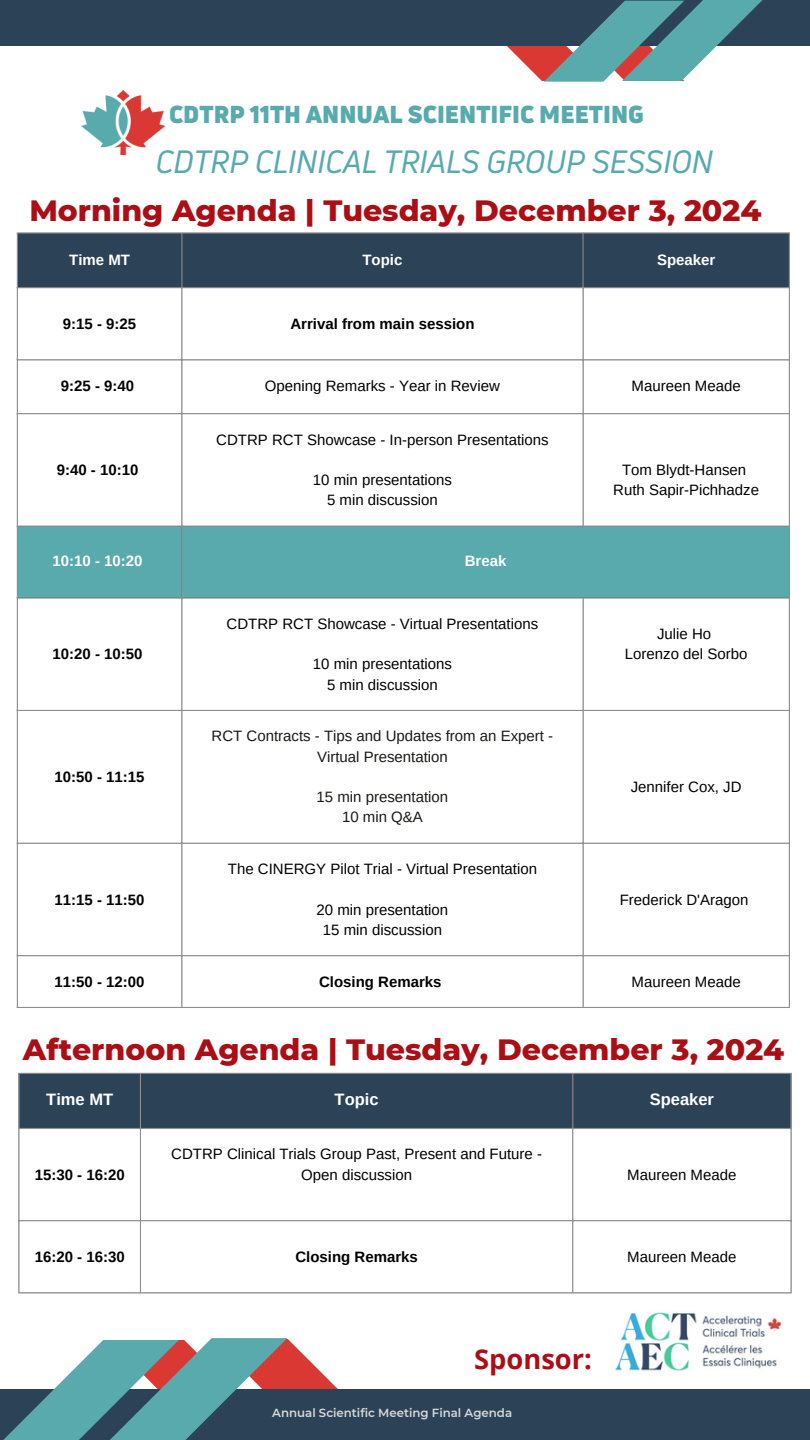
<style>
.page{position:relative;width:810px;height:1440px;background:#fff}
.page>*{position:absolute;margin:0;border:0;box-sizing:border-box;transform-origin:0 0}
.t1{font:italic 31.5px "Uni Neue";color:#58aaad}
.t2{font:800 30px "Montserrat";color:#ab0e14}
.t3{font:700 27.3px "Open Sans";color:#ab0e14}
.t4{font:900 24px "Uni Neue";color:#58aaad}
.t5{font:700 16.5px "Arimo";color:#fff}
.t6{font:15px/20.2px "Arimo";color:#000;text-align:center}
.t7{font:700 15px "Arimo";color:#000}
.t8{font:15px/20.2px "Arimo";color:#1a1918;text-align:center}
.t9{font:700 15px "Arimo";color:#fff}
.t10{font:600 11.7px "Montserrat";color:#d9d9d9}
</style>
<div class="page">
<div style="left:0;top:0;width:810px;height:46px;background:#2b4257"></div>
<svg style="left:507px;top:0;width:256px;height:82px"></svg>
<div style="left:0;top:1390px;width:810px;height:50px;background:#2b4257"></div>
<svg style="left:0;top:1338px;width:391px;height:102px"></svg>
<div style="left:18px;top:234px;width:771px;height:53px;background:#2b4257"></div>
<div style="left:18px;top:527px;width:771px;height:70px;background:#58aaad"></div>
<hr style="left:17px;top:234px;width:1px;height:773px;background:#918e8e">
<hr style="left:181px;top:234px;width:1px;height:773px;background:#918e8e">
<hr style="left:583px;top:234px;width:1px;height:292px;background:#918e8e">
<hr style="left:583px;top:599px;width:1px;height:408px;background:#918e8e">
<hr style="left:789px;top:234px;width:1px;height:773px;background:#918e8e">
<hr style="left:17px;top:233px;width:773px;height:1px;background:#918e8e">
<hr style="left:17px;top:287px;width:773px;height:1px;background:#918e8e">
<hr style="left:17px;top:359px;width:773px;height:2px;background:#918e8e">
<hr style="left:17px;top:413px;width:773px;height:1px;background:#918e8e">
<hr style="left:17px;top:526px;width:773px;height:1px;background:#918e8e">
<hr style="left:17px;top:597px;width:773px;height:2px;background:#918e8e">
<hr style="left:17px;top:710px;width:773px;height:1px;background:#918e8e">
<hr style="left:17px;top:843px;width:773px;height:1px;background:#918e8e">
<hr style="left:17px;top:955px;width:773px;height:1px;background:#918e8e">
<hr style="left:17px;top:1007px;width:773px;height:1px;background:#918e8e">
<img style="left:81px;top:90px;width:85px;height:64px">
<div style="left:20px;top:1074px;width:770px;height:54px;background:#2b4257"></div>
<hr style="left:18px;top:1074px;width:2px;height:218px;background:#918e8e">
<hr style="left:140px;top:1074px;width:1px;height:218px;background:#918e8e">
<hr style="left:572px;top:1074px;width:1px;height:218px;background:#918e8e">
<hr style="left:790px;top:1074px;width:2px;height:218px;background:#918e8e">
<hr style="left:18px;top:1073px;width:774px;height:1px;background:#918e8e">
<hr style="left:18px;top:1128px;width:774px;height:1px;background:#918e8e">
<hr style="left:18px;top:1220px;width:774px;height:1px;background:#918e8e">
<hr style="left:18px;top:1292px;width:774px;height:2px;background:#918e8e">
<img style="left:615px;top:1312px;width:167px;height:59px">
<p class="t4" style="left:169px;top:97px;width:477px">CDTRP 11TH ANNUAL SCIENTIFIC MEETING</p>
<p class="t1" style="left:156px;top:140px;width:559px">CDTRP CLINICAL TRIALS GROUP SESSION</p>
<p class="t2" style="left:29px;top:192px;width:734px">Morning Agenda | Tuesday, December 3, 2024</p>
<p class="t9" style="left:69px;top:252px;width:62px">Time MT</p>
<p class="t9" style="left:362px;top:252px;width:41px">Topic</p>
<p class="t9" style="left:657px;top:252px;width:60px">Speaker</p>
<p class="t7" style="left:63px;top:315px;width:75px">9:15 - 9:25</p>
<p class="t7" style="left:290px;top:315px;width:186px">Arrival from main session</p>
<h4 class="t7" style="left:61px;top:377px;width:75px">9:25 - 9:40</h4>
<h1 class="t6" style="left:265px;top:376px;width:237px">Opening Remarks - Year in Review</h1>
<h2 class="t6" style="left:632px;top:376px;width:111px">Maureen Meade</h2>
<p class="t7" style="left:57px;top:461px;width:83px">9:40 - 10:10</p>
<p class="t6" style="left:216px;top:429px;width:334px">CDTRP RCT Showcase - In-person Presentations</p>
<p class="t6" style="left:313px;top:470px;width:141px">10 min presentations</p>
<p class="t6" style="left:327px;top:490px;width:112px">5 min discussion</p>
<p class="t9" style="left:53px;top:553px;width:92px">10:10 - 10:20</p>
<p class="t9" style="left:465px;top:553px;width:43px">Break</p>
<p class="t7" style="left:53px;top:646px;width:92px">10:20 - 10:50</p>
<p class="t7" style="left:55px;top:768px;width:92px">10:50 - 11:15</p>
<p class="t7" style="left:55px;top:891px;width:92px">11:15 - 11:50</p>
<p class="t6" style="left:227px;top:614px;width:313px">CDTRP RCT Showcase - Virtual Presentations</p>
<p class="t6" style="left:313px;top:654px;width:141px">10 min presentations</p>
<p class="t6" style="left:327px;top:674px;width:112px">5 min discussion</p>
<p class="t8" style="left:212px;top:726px;width:343px">RCT Contracts - Tips and Updates from an Expert -<br>Virtual Presentation</p>
<p class="t8" style="left:317px;top:787px;width:133px">15 min presentation</p>
<p class="t8" style="left:342px;top:807px;width:82px">10 min Q&amp;A</p>
<p class="t6" style="left:228px;top:859px;width:311px">The CINERGY Pilot Trial - Virtual Presentation</p>
<p class="t6" style="left:317px;top:899px;width:133px">20 min presentation</p>
<p class="t6" style="left:323px;top:920px;width:121px">15 min discussion</p>
<p class="t6" style="left:622px;top:460px;width:126px">Tom Blydt-Hansen</p>
<p class="t6" style="left:613px;top:480px;width:147px">Ruth Sapir-Pichhadze</p>
<p class="t6" style="left:657px;top:624px;width:56px">Julie Ho</p>
<p class="t6" style="left:625px;top:644px;width:124px">Lorenzo del Sorbo</p>
<p class="t6" style="left:631px;top:777px;width:112px">Jennifer Cox, JD</p>
<p class="t6" style="left:620px;top:889px;width:130px">Frederick D'Aragon</p>
<p class="t7" style="left:55px;top:973px;width:92px">11:50 - 12:00</p>
<p class="t7" style="left:319px;top:973px;width:124px">Closing Remarks</p>
<p class="t6" style="left:632px;top:971px;width:111px">Maureen Meade</p>
<p class="t2" style="left:23px;top:1031px;width:763px">Afternoon Agenda | Tuesday, December 3, 2024</p>
<p class="t5" style="left:46px;top:1090px;width:68px">Time MT</p>
<p class="t5" style="left:335px;top:1090px;width:45px">Topic</p>
<p class="t5" style="left:650px;top:1090px;width:66px">Speaker</p>
<p class="t7" style="left:35px;top:1166px;width:92px">15:30 - 16:20</p>
<p class="t6" style="left:171px;top:1144px;width:372px">CDTRP Clinical Trials Group Past, Present and Future -<br>Open discussion</p>
<p class="t6" style="left:627px;top:1164px;width:111px">Maureen Meade</p>
<p class="t7" style="left:35px;top:1248px;width:92px">16:20 - 16:30</p>
<p class="t7" style="left:295px;top:1248px;width:124px">Closing Remarks</p>
<h2 class="t6" style="left:627px;top:1246px;width:111px">Maureen Meade</h2>
<p class="t3" style="left:474px;top:1340px;width:119px">Sponsor:</p>
<p class="t10" style="left:272px;top:1406px;width:241px">Annual Scientific Meeting Final Agenda</p>
</div>
